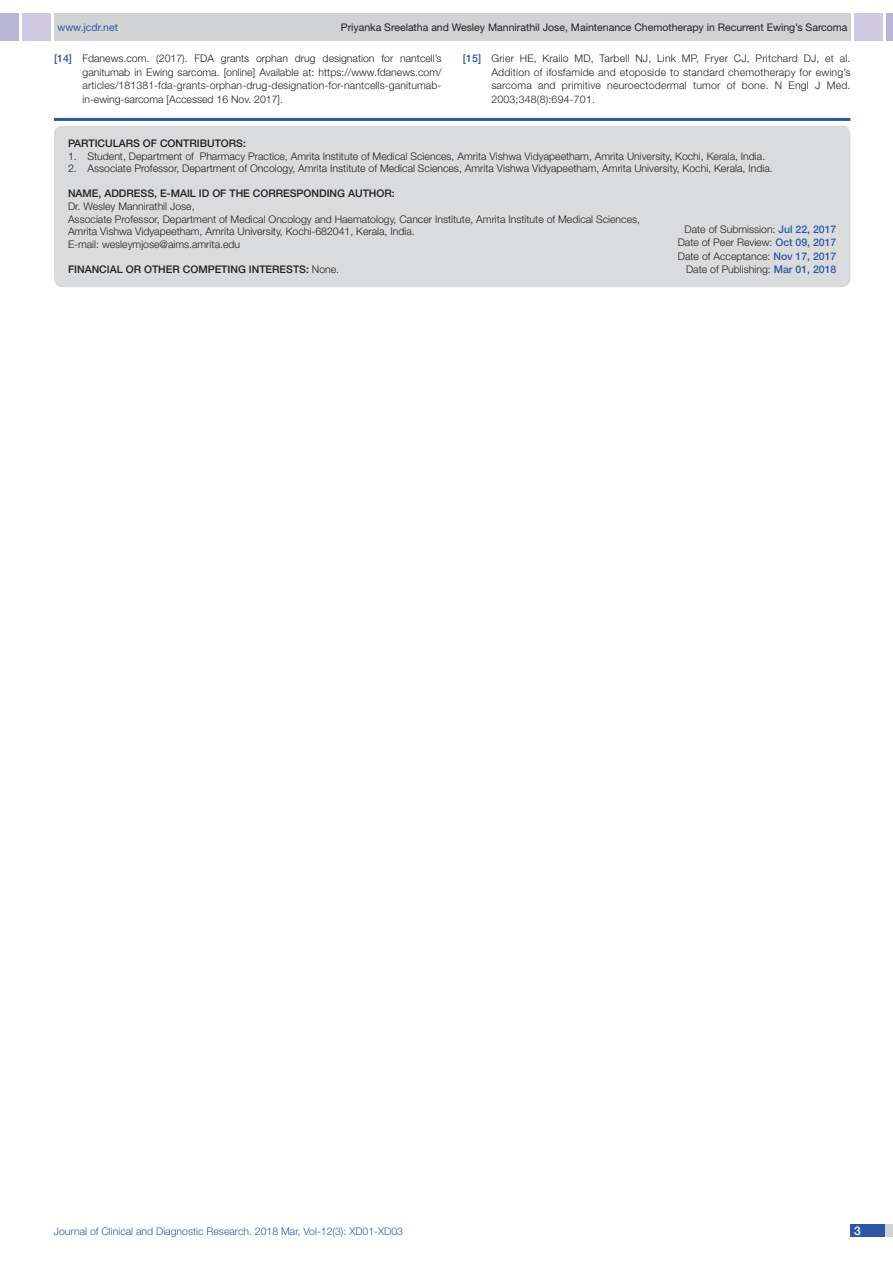
<style>
.page{position:relative;width:893px;height:1263px;background:#fff}
.page>*{position:absolute;margin:0;border:0;box-sizing:border-box;transform-origin:0 0}
.t1{font:500 12px "Helvetica Neue";color:#fff}
.Partic_Contri_Txt{font:300 10.5px/13.5px "Helvetica Neue";color:#231f20;text-align:justify}
.Partic_Contri_Head{font:500 10.5px "Helvetica Neue";color:#231f20}
.t2{font:10.5px "Helvetica Neue";color:#231f20}
.t3{font:300 10.5px "Helvetica Neue";color:#2d57a6}
.t4{font:10.5px "Helvetica Neue";color:#2d57a6}
.Partic_Contri_Head-2{font:300 10.5px "Helvetica Neue";color:#231f20}
.s1{font-weight:500;color:#2d57a6}
.s2{font-weight:500}
</style>
<div class="page">
<div style="left:54px;top:13px;width:796px;height:28px;background:#d1d2d4"></div>
<div style="left:0;top:13px;width:19px;height:28px;background:#b8b6d3"></div>
<div style="left:22px;top:13px;width:29px;height:28px;background:#d0c9e3"></div>
<div style="left:886px;top:13px;width:7px;height:28px;background:#b8b6d3"></div>
<div style="left:854px;top:13px;width:29px;height:28px;background:#d0c9e3"></div>
<div style="left:850px;top:1224px;width:43px;height:13px;background:#d1d2d4"></div>
<div style="left:850px;top:1224px;width:35px;height:13px;background:#2d56a6"></div>
<hr style="left:54px;top:118px;width:796px;height:3px;background:#2d57a6">
<div style="left:54px;top:126px;width:796px;height:161px;background:#dadbdc;border-radius:9px"></div>
<p class="t4" style="left:57px;top:21px;width:62px">www.jcdr.net</p>
<p class="t2" style="left:341px;top:21px;width:508px">Priyanka Sreelatha and Wesley Mannirathil Jose, Maintenance Chemotherapy in Recurrent Ewing’s Sarcoma</p>
<p class="Partic_Contri_Txt" style="left:82px;top:52px;width:361px;text-indent:-28px"><span class="s1">[14]</span> Fdanews.com. (2017). FDA grants orphan drug designation for nantcell’s ganitumab in Ewing sarcoma. [online] Available at: https://www.fdanews.com/ articles/181381-fda-grants-orphan-drug-designation-for-nantcells-ganitumab&shy;in-ewing-sarcoma [Accessed 16 Nov. 2017].</p>
<p class="Partic_Contri_Txt" style="left:491px;top:52px;width:361px;text-indent:-28px"><span class="s1">[15]</span> Grier HE, Krailo MD, Tarbell NJ, Link MP, Fryer CJ, Pritchard DJ, et al.<br>Addition of ifosfamide and etoposide to standard chemotherapy for ewing’s sarcoma and primitive neuroectodermal tumor of bone. N Engl J Med.<br>2003;348(8):694-701.</p>
<p class="Partic_Contri_Head" style="left:68px;top:137px;width:13px">PARTI</p>
<p class="Partic_Contri_Head" style="left:98px;top:137px;width:23px">CULAR</p>
<p class="Partic_Contri_Head" style="left:133px;top:137px;width:50px">S OF CONTRI</p>
<p class="Partic_Contri_Head" style="left:200px;top:137px;width:48px">BUTORS:</p>
<p class="Partic_Contri_Txt" style="left:68px;top:149px;width:699px">1. Student, Department of Pharmacy Practice, Amrita Institute of Medical Sciences, Amrita Vishwa Vidyapeetham, Amrita University, Kochi, Kerala, India.</p>
<p class="Partic_Contri_Txt" style="left:68px;top:161px;width:706px">2. Associate Professor, Department of Oncology, Amrita Institute of Medical Sciences, Amrita Vishwa Vidyapeetham, Amrita University, Kochi, Kerala, India.</p>
<p class="Partic_Contri_Head" style="left:68px;top:187px;width:119px">NAME, ADDRESS, E-MAIL</p>
<p class="Partic_Contri_Head" style="left:199px;top:187px;width:39px">ID OF THE</p>
<p class="Partic_Contri_Head" style="left:253px;top:187px;width:24px">CORRE</p>
<p class="Partic_Contri_Head" style="left:290px;top:187px;width:107px">SPONDING AUTHOR:</p>
<p class="Partic_Contri_Txt" style="left:68px;top:199px;width:128px">Dr. Wesley Mannirathil Jose,</p>
<p class="Partic_Contri_Txt" style="left:68px;top:212px;width:574px">Associate Professor, Department of Medical Oncology and Haematology, Cancer Institute, Amrita Institute of Medical Sciences,</p>
<p class="Partic_Contri_Txt" style="left:68px;top:224px;width:348px">Amrita Vishwa Vidyapeetham, Amrita University, Kochi-682041, Kerala, India.</p>
<p class="Partic_Contri_Txt" style="left:68px;top:237px;width:174px">E-mail: wesleymjose@aims.amrita.edu</p>
<p class="Partic_Contri_Head" style="left:68px;top:263px;width:92px">Financial OR OTHER</p>
<p class="Partic_Contri_Head" style="left:183px;top:263px;width:39px">COMPETIN</p>
<p class="Partic_Contri_Head" style="left:238px;top:263px;width:18px">G INTERE</p>
<p class="Partic_Contri_Head-2" style="left:286px;top:263px;width:54px"><span class="s2">STS:</span> None.</p>
<p class="Partic_Contri_Txt" style="left:684px;top:222px;width:153px">Date of Submission: <span class="s1">Jul 22, 2017</span></p>
<p class="Partic_Contri_Txt" style="left:678px;top:235px;width:160px">Date of Peer Review: <span class="s1">Oct 09, 2017</span></p>
<p class="Partic_Contri_Txt" style="left:678px;top:249px;width:160px">Date of Acceptance: <span class="s1">Nov 17, 2017</span></p>
<p class="Partic_Contri_Txt" style="left:686px;top:262px;width:152px">Date of Publishing: <span class="s1">Mar 01, 2018</span></p>
<p class="t3" style="left:54px;top:1225px;width:351px">Journal of Clinical and Diagnostic Research. 2018 Mar, Vol-12(3): XD01-XD03</p>
<p class="t1" style="left:854px;top:1223px;width:8px">3</p>
</div>
